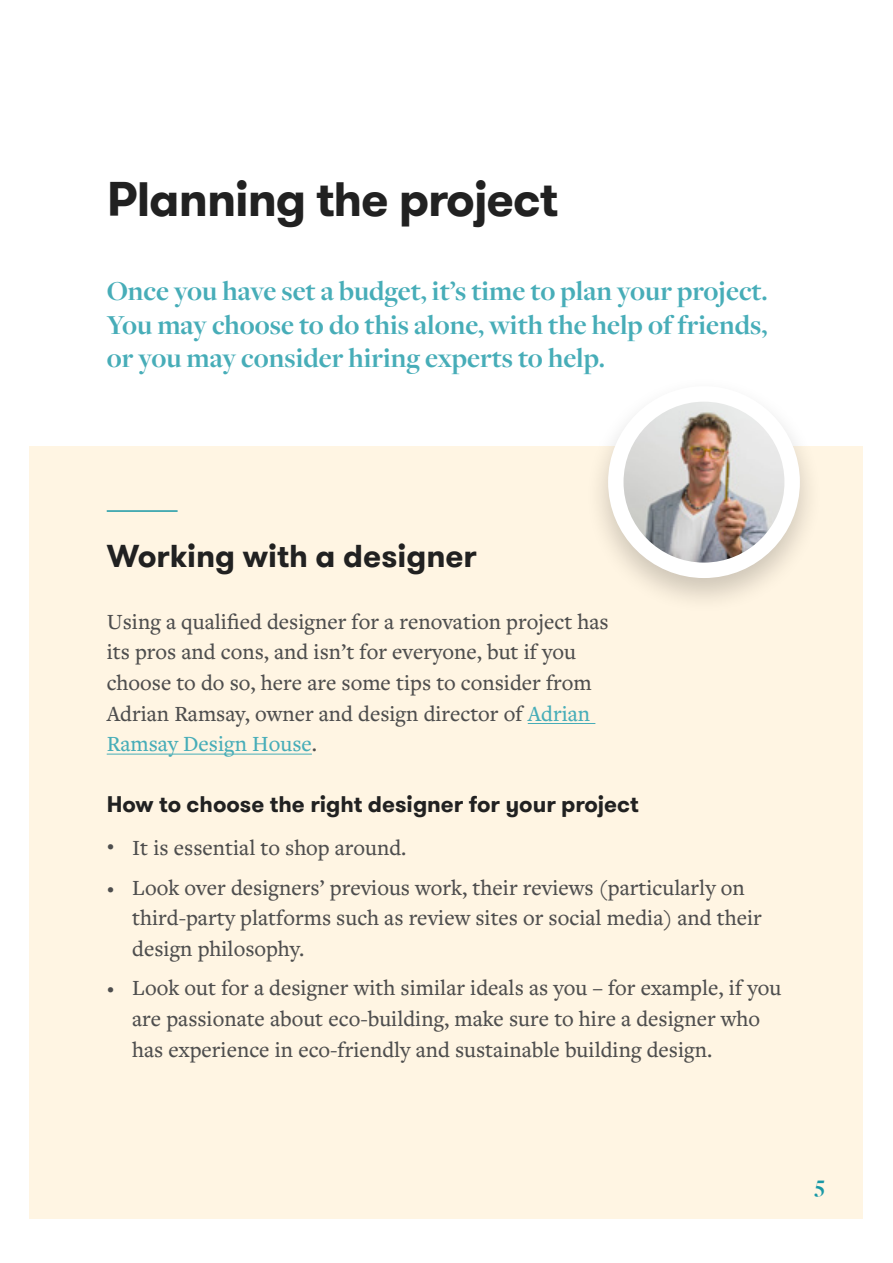
<style>
.page{position:relative;width:893px;height:1263px;background:#fff}
.page>*{position:absolute;margin:0;border:0;box-sizing:border-box;transform-origin:0 0}
.t1{font:700 48px "GT Walsheim";letter-spacing:-.02em;color:#212121}
.t2{font:700 31.5px "GT Walsheim";color:#212121}
.t3{font:700 28.5px/33.6px "Freight Disp Pro";color:#47adb8;text-align:justify}
.t4{font:700 24px "Freight Big Pro";color:#1998a6}
.t5{font:500 22.5px/30.6px "Freight Text Pro";color:#4e4e4e}
.t6{font:700 22.5px "GT Walsheim";color:#212121}
.t7{font:300 22.5px/42.6px "GT Walsheim";color:#4e4e4e}
.s1{color:#47adb8}
</style>
<div class="page">
<div style="left:30px;top:446px;width:833px;height:772px;background:#fff5e3"></div>
<hr style="left:107px;top:510px;width:71px;height:2px;background:#1998a6">
<hr style="left:528px;top:723px;width:67px;height:1px;background:#47adb8">
<hr style="left:107px;top:754px;width:205px;height:1px;background:#47adb8">
<div style="left:584px;top:375px;width:239px;height:239px;background:#000;opacity:.2"></div>
<div style="left:608px;top:386px;width:192px;height:192px;background:#fff;border-radius:50%"></div>
<img style="left:623px;top:402px;width:161px;height:161px;border-radius:80px">
<h1 class="t1" style="left:107px;top:168px;width:453px">Planning the project</h1>
<p class="t3" style="left:107px;top:273px;width:663px">Once you have set a budget, it’s time to plan your project.<br>You may choose to do this alone, with the help of friends, or you may consider hiring experts to help.</p>
<h2 class="t2" style="left:107px;top:536px;width:372px">Working with a designer</h2>
<p class="t5" style="left:107px;top:605px;width:503px">Using a qualified designer for a renovation project has its pros and cons, and isn’t for everyone, but if you choose to do so, here are some tips to consider from Adrian Ramsay, owner and design director of <span class="s1">Adrian Ramsay Design House</span>.</p>
<p class="t6" style="left:107px;top:790px;width:533px">How to choose the right designer for your project</p>
<p class="t5" style="left:132px;top:827px;width:614px;line-height:39.6px">It is essential to shop around.<br>Look over designers’ previous work, their reviews (particularly on</p>
<p class="t5" style="left:132px;top:902px;width:631px">third-party platforms such as review sites or social media) and their design philosophy.</p>
<p class="t5" style="left:132px;top:972px;width:651px">Look out for a designer with similar ideals as you – for example, if you are passionate about eco-building, make sure to hire a designer who has experience in eco-friendly and sustainable building design.</p>
<p class="t7" style="left:107px;top:825px;width:9px">• •</p>
<p class="t7" style="left:107px;top:969px;width:9px">•</p>
<p class="t4" style="left:815px;top:1168px;width:11px">5</p>
</div>
